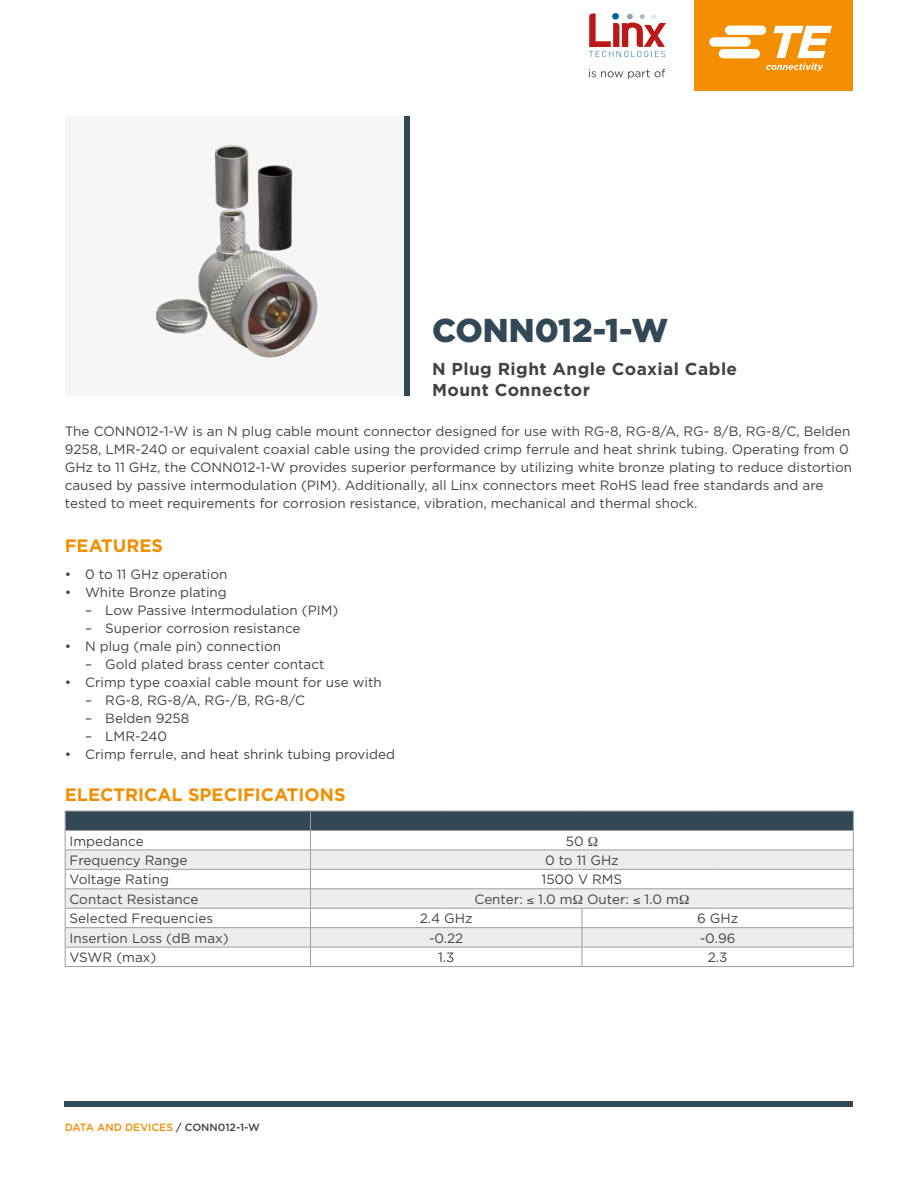
<style>
.page{position:relative;width:918px;height:1188px;background:#fff}
.page>*{position:absolute;margin:0;border:0;box-sizing:border-box;transform-origin:0 0}
.t1{font:900 33px "Gotham";color:#324857}
.t2{font:700 18px "Gotham";color:#f28e00}
.t3{font:700 17.25px/20.7px "Gotham";letter-spacing:.025em;color:#424241}
.t4{font:13.5px/18px "Gotham";color:#424241}
.t5{font:500 10.5px "Gotham";color:#f28e00}
.s1{color:#424241}
</style>
<div class="page">
<div style="left:65px;top:1101px;width:788px;height:6px;background:#324857"></div>
<div style="left:66px;top:117px;width:344px;height:279px;background:#f6f6f6"></div>
<div style="left:404px;top:117px;width:6px;height:279px;background:#324857"></div>
<div style="left:694px;top:0;width:159px;height:91px;background:#f28e00"></div>
<svg style="left:709px;top:26px;width:123px;height:45px"></svg>
<svg style="left:589px;top:69px;width:76px;height:10px"></svg>
<svg style="left:589px;top:13px;width:77px;height:44px"></svg>
<div style="left:612px;top:13px;width:7px;height:7px;background:#0061a1;border-radius:50%"></div>
<img style="left:156px;top:145px;width:162px;height:213px">
<hr style="left:65px;top:966px;width:246px;height:1px;background:#9d9d9c">
<hr style="left:310px;top:966px;width:136px;height:1px;background:#9d9d9c">
<hr style="left:446px;top:966px;width:136px;height:1px;background:#9d9d9c">
<hr style="left:582px;top:966px;width:136px;height:1px;background:#9d9d9c">
<hr style="left:718px;top:966px;width:136px;height:1px;background:#9d9d9c">
<svg style="left:65px;top:811px;width:789px;height:155px"></svg>
<h1 class="t1" style="left:432px;top:308px;width:238px">CONN012-1-W</h1>
<p class="t3" style="left:432px;top:358px;width:307px">N Plug Right Angle Coaxial Cable<br>Mount Connector</p>
<p class="t4" style="left:65px;top:422px;width:789px">The CONN012-1-W is an N plug cable mount connector designed for use with RG-8, RG-8/A, RG- 8/B, RG-8/C, Belden 9258, LMR-240 or equivalent coaxial cable using the provided crimp ferrule and heat shrink tubing. Operating from 0<br>GHz to 11 GHz, the CONN012-1-W provides superior performance by utilizing white bronze plating to reduce distortion caused by passive intermodulation (PIM). Additionally, all Linx connectors meet RoHS lead free standards and are tested to meet requirements for corrosion resistance, vibration, mechanical and thermal shock.</p>
<h2 class="t2" style="left:65px;top:534px;width:100px">FEATURES</h2>
<p class="t4" style="left:65px;top:565px;width:164px">• 0 to 11 GHz operation</p>
<p class="t4" style="left:65px;top:583px;width:164px">• White Bronze plating</p>
<p class="t4" style="left:85px;top:601px;width:255px">– Low Passive Intermodulation (PIM)</p>
<p class="t4" style="left:85px;top:619px;width:217px">– Superior corrosion resistance</p>
<p class="t4" style="left:65px;top:636px;width:218px">• N plug (male pin) connection</p>
<p class="t4" style="left:85px;top:654px;width:241px">– Gold plated brass center contact</p>
<p class="t4" style="left:65px;top:672px;width:319px">• Crimp type coaxial cable mount for use with</p>
<p class="t4" style="left:85px;top:690px;width:222px">– RG-8, RG-8/A, RG-/B, RG-8/C</p>
<p class="t4" style="left:85px;top:708px;width:106px">– Belden 9258</p>
<p class="t4" style="left:85px;top:726px;width:84px">– LMR-240</p>
<p class="t4" style="left:65px;top:744px;width:332px">• Crimp ferrule, and heat shrink tubing provided</p>
<h2 class="t2" style="left:65px;top:783px;width:282px">ELECTRICAL SPECIFICATIONS</h2>
<p class="t4" style="left:69px;top:832px;width:76px">Impedance</p>
<p class="t4" style="left:566px;top:832px;width:19px">50</p>
<p class="t4" style="left:69px;top:851px;width:120px">Frequency Range</p>
<p class="t4" style="left:545px;top:851px;width:75px">0 to 11 GHz</p>
<p class="t4" style="left:69px;top:870px;width:101px">Voltage Rating</p>
<p class="t4" style="left:542px;top:870px;width:82px">1500 V RMS</p>
<p class="t4" style="left:69px;top:890px;width:130px">Contact Resistance</p>
<p class="t4" style="left:475px;top:890px;width:206px">Center: ≤ 1.0 m Outer: ≤ 1.0 m</p>
<p class="t4" style="left:69px;top:909px;width:145px">Selected Frequencies</p>
<p class="t4" style="left:420px;top:909px;width:54px">2.4 GHz</p>
<p class="t4" style="left:697px;top:909px;width:43px">6 GHz</p>
<p class="t4" style="left:69px;top:929px;width:161px">Insertion Loss (dB max)</p>
<p class="t4" style="left:429px;top:929px;width:36px">-0.22</p>
<p class="t4" style="left:700px;top:929px;width:37px">-0.96</p>
<p class="t4" style="left:69px;top:948px;width:88px">VSWR (max)</p>
<p class="t4" style="left:438px;top:948px;width:18px">1.3</p>
<p class="t4" style="left:708px;top:948px;width:21px">2.3</p>
<p class="t5" style="left:65px;top:1120px;width:196px">DATA AND DEVICES <span class="s1">/ CONN012-1-W</span></p>
</div>
